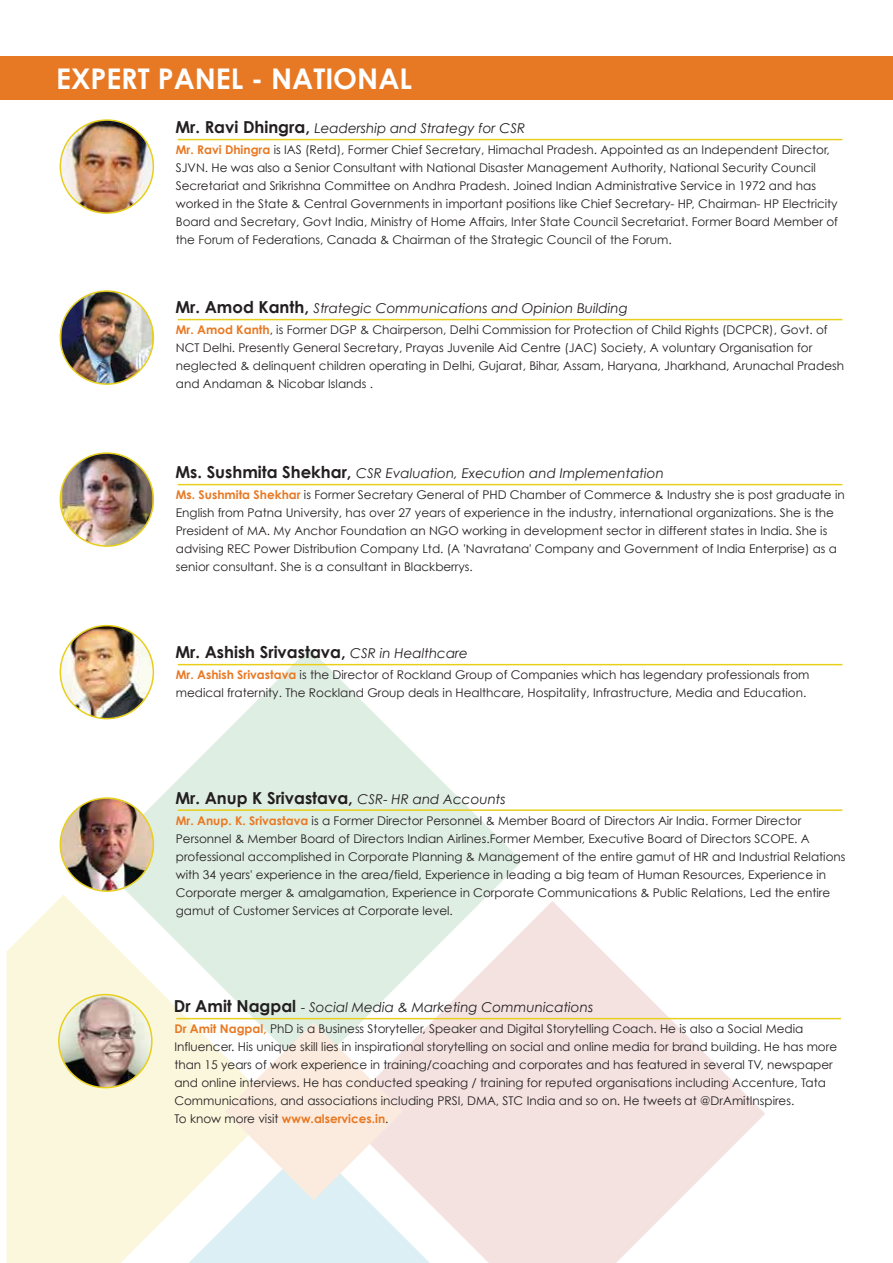
<style>
.page{position:relative;width:893px;height:1263px;background:#fff}
.page>*{position:absolute;margin:0;border:0;box-sizing:border-box;transform-origin:0 0}
.t1{font:700 28.5px "Century Gothic";color:#fff}
.t2{font:700 16.5px "Century Gothic";color:#231f20}
.t3{font:italic 13.5px "Century Gothic";color:#231f20}
.t4{font:12px/18px "Century Gothic";color:#231f20}
.s1{font-weight:700;font-style:normal;font-size:16.5px}
.s2{font-weight:700;color:#e87924}
.s3{font-weight:400;font-style:italic;font-size:13.5px}
.s4{font-style:normal}
</style>
<div class="page">
<svg style="left:98px;top:648px;width:424px;height:374px;fill:#dfeee3"></svg>
<svg style="left:340px;top:901px;width:425px;height:362px;fill:#f4e2e1"></svg>
<svg style="left:6px;top:894px;width:270px;height:369px;fill:#fbf7dd"></svg>
<svg style="left:188px;top:1022px;width:242px;height:241px"></svg>
<hr style="left:176px;top:1018px;width:665px;height:1px;background:#e8cf1c">
<svg style="left:59px;top:995px;width:93px;height:93px"></svg>
<div style="left:58px;top:994px;width:95px;height:94px;border:2px solid #e8cf1c;border-radius:50%"></div>
<div style="left:0;top:56px;width:893px;height:44px;background:#e87924"></div>
<hr style="left:178px;top:139px;width:664px;height:1px;background:#e8cf1c">
<img style="left:60px;top:120px;width:93px;height:93px">
<div style="left:60px;top:119px;width:94px;height:95px;border:2px solid #e8cf1c;border-radius:50%"></div>
<hr style="left:178px;top:484px;width:664px;height:1px;background:#e8cf1c">
<img style="left:60px;top:454px;width:93px;height:92px">
<div style="left:60px;top:452px;width:94px;height:95px;border:2px solid #e8cf1c;border-radius:50%"></div>
<hr style="left:178px;top:319px;width:664px;height:1px;background:#e8cf1c">
<img style="left:60px;top:291px;width:93px;height:93px">
<div style="left:60px;top:290px;width:94px;height:95px;border:2px solid #e8cf1c;border-radius:50%"></div>
<hr style="left:178px;top:809px;width:664px;height:2px;background:#e8cf1c">
<img style="left:60px;top:798px;width:93px;height:93px">
<div style="left:60px;top:797px;width:94px;height:95px;border:2px solid #e8cf1c;border-radius:50%"></div>
<hr style="left:178px;top:664px;width:664px;height:1px;background:#e8cf1c">
<img style="left:60px;top:626px;width:93px;height:93px">
<div style="left:60px;top:625px;width:94px;height:94px;border:2px solid #e8cf1c;border-radius:50%"></div>
<h1 class="t1" style="left:56px;top:61px;width:357px">EXPERT PANEL - NATIONAL</h1>
<p class="t3" style="left:175px;top:120px;width:351px"><span class="s1">Mr. Ravi Dhingra,</span> Leadership and Strategy for CSR</p>
<p class="t4" style="left:176px;top:141px;width:664px"><span class="s2">Mr. Ravi Dhingra</span> is IAS (Retd), Former Chief Secretary, Himachal Pradesh. Appointed as an Independent Director, SJVN. He was also a Senior Consultant with National Disaster Management Authority, National Security Council Secretariat and Srikrishna Committee on Andhra Pradesh. Joined Indian Administrative Service in 1972 and has worked in the State &amp; Central Governments in important positions like Chief Secretary- HP, Chairman- HP Electricity Board and Secretary, Govt India, Ministry of Home Affairs, Inter State Council Secretariat. Former Board Member of the Forum of Federations, Canada &amp; Chairman of the Strategic Council of the Forum.</p>
<p class="t3" style="left:175px;top:300px;width:454px"><span class="s1">Mr. Amod Kanth,</span> Strategic Communications and Opinion Building</p>
<p class="t4" style="left:176px;top:321px;width:670px"><span class="s2">Mr. Amod Kanth</span>, is Former DGP &amp; Chairperson, Delhi Commission for Protection of Child Rights (DCPCR), Govt. of NCT Delhi. Presently General Secretary, Prayas Juvenile Aid Centre (JAC) Society, A voluntary Organisation for neglected &amp; delinquent children operating in Delhi, Gujarat, Bihar, Assam, Haryana, Jharkhand, Arunachal Pradesh and Andaman &amp; Nicobar Islands .</p>
<p class="t3" style="left:175px;top:465px;width:490px"><span class="s1">Ms. Sushmita Shekhar,</span> CSR Evaluation, Execution and Implementation</p>
<p class="t4" style="left:176px;top:486px;width:670px"><span class="s2">Ms. Sushmita Shekhar</span> is Former Secretary General of PHD Chamber of Commerce &amp; Industry she is post graduate in English from Patna University, has over 27 years of experience in the industry, international organizations. She is the President of MA. My Anchor Foundation an NGO working in development sector in different states in India. She is advising REC Power Distribution Company Ltd. (A 'Navratana' Company and Government of India Enterprise) as a senior consultant. She is a consultant in Blackberrys.</p>
<h2 class="t2" style="left:175px;top:642px;width:294px">Mr. Ashish Srivastava, <span class="s3">CSR in Healthcare</span></h2>
<p class="t4" style="left:176px;top:666px;width:635px"><span class="s2">Mr. Ashish Srivastava</span> is the Director of Rockland Group of Companies which has legendary professionals from medical fraternity. The Rockland Group deals in Healthcare, Hospitality, Infrastructure, Media and Education.</p>
<h2 class="t2" style="left:175px;top:787px;width:332px">Mr. Anup K Srivastava, <span class="s3">CSR- HR and Accounts</span></h2>
<p class="t4" style="left:176px;top:811px;width:671px"><span class="s2">Mr. Anup. K. Srivastava</span> is a Former Director Personnel &amp; Member Board of Directors Air India. Former Director Personnel &amp; Member Board of Directors Indian Airlines.Former Member, Executive Board of Directors SCOPE. A professional accomplished in Corporate Planning &amp; Management of the entire gamut of HR and Industrial Relations with 34 years' experience in the area/field, Experience in leading a big team of Human Resources, Experience in Corporate merger &amp; amalgamation, Experience in Corporate Communications &amp; Public Relations, Led the entire gamut of Customer Services at Corporate level.</p>
<p class="t3" style="left:174px;top:999px;width:421px"><span class="s1">Dr Amit Nagpal</span> <span class="s4">-</span> Social Media &amp; Marketing Communications</p>
<p class="t4" style="left:174px;top:1020px;width:664px"><span class="s2">Dr Amit Nagpal,</span> PhD is a Business Storyteller, Speaker and Digital Storytelling Coach. He is also a Social Media Influencer. His unique skill lies in inspirational storytelling on social and online media for brand building. He has more than 15 years of work experience in training/coaching and corporates and has featured in several TV, newspaper and online interviews. He has conducted speaking / training for reputed organisations including Accenture, Tata Communications, and associations including PRSI, DMA, STC India and so on. He tweets at @DrAmitInspires.<br>To know more visit <span class="s2">www.alservices.in</span>.</p>
</div>
